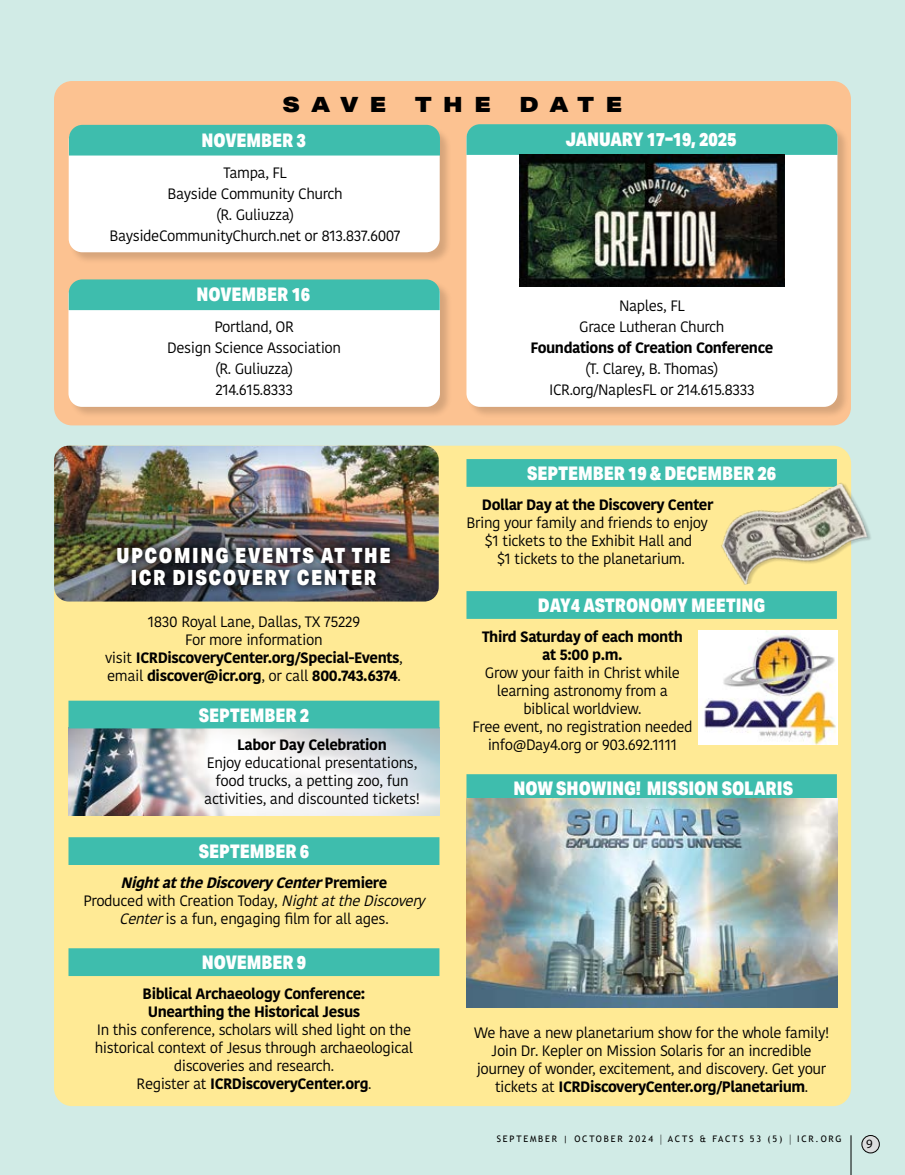
<style>
.page{position:relative;width:905px;height:1175px;background:#fff}
.page>*{position:absolute;margin:0;border:0;box-sizing:border-box;transform-origin:0 0}
.t1{font:900 21px/22.5px "Aktiv Grotesk Cd";letter-spacing:.075em;color:#fff;text-align:center}
.t2{font:900 21px "Aktiv Grotesk Ex";letter-spacing:.54em;color:#000}
.t3{font:900 18.75px "Aktiv Grotesk Cd";color:#fff}
.t4{font:15px/18px "Kohinoor Bangla";letter-spacing:-.03em;color:#000;text-align:center}
.t5{font:700 15px/18px "Kohinoor Bangla";letter-spacing:-.03em;color:#000;text-align:center}
.t6{font:12.75px "Myriad Pro";color:#000}
.t7{font:9px "Trebuchet MS";letter-spacing:.2em;color:#000}
.s1{font-weight:700}
.s2{font-weight:700;font-style:italic}
.s3{font-style:italic}
.s4{font-size:12.15px}
</style>
<div class="page">
<div style="left:0;top:0;width:904px;height:1174px;background:#d1ebe6"></div>
<div style="left:54px;top:446px;width:797px;height:660px;background:#ffea95;border-radius:18px"></div>
<img style="left:54px;top:446px;width:384px;height:155px">
<div style="left:54px;top:81px;width:796px;height:344px;background:#fcc291;border-radius:18px"></div>
<div style="left:466px;top:125px;width:383px;height:294px;background:#000;opacity:.15"></div>
<div style="left:466px;top:125px;width:371px;height:282px;background:#fff;border-radius:14px"></div>
<svg style="left:466px;top:124px;width:371px;height:31px;background:#3fb8a8"></svg>
<img style="left:519px;top:155px;width:266px;height:131px">
<img style="left:68px;top:728px;width:98px;height:87px">
<svg style="left:166px;top:728px;width:273px;height:87px;background:#e3e6e9"></svg>
<div style="left:68px;top:700px;width:371px;height:28px;background:#3ebdad"></div>
<div style="left:68px;top:837px;width:371px;height:28px;background:#3ebdad"></div>
<div style="left:68px;top:948px;width:371px;height:28px;background:#3ebdad"></div>
<div style="left:466px;top:459px;width:370px;height:28px;background:#3ebdad"></div>
<div style="left:466px;top:591px;width:370px;height:28px;background:#3ebdad"></div>
<div style="left:466px;top:774px;width:370px;height:28px;background:#3ebdad"></div>
<img style="left:698px;top:631px;width:139px;height:114px">
<img style="left:708px;top:476px;width:163px;height:113px">
<div style="left:861px;top:1135px;width:18px;height:17px;background:#dcddde;border-radius:50%"></div>
<div style="left:861px;top:1135px;width:18px;height:18px;border:1px solid #000;border-radius:50%"></div>
<hr style="left:850px;top:1135px;width:1px;height:39px;background:#000">
<div style="left:69px;top:126px;width:382px;height:138px;background:#000;opacity:.15"></div>
<div style="left:69px;top:126px;width:370px;height:126px;background:#fff;border-radius:14px"></div>
<div style="left:69px;top:125px;width:371px;height:30px;background:#3ebdad"></div>
<div style="left:68px;top:281px;width:384px;height:138px;background:#000;opacity:.15"></div>
<div style="left:68px;top:281px;width:372px;height:126px;background:#fff;border-radius:14px"></div>
<div style="left:69px;top:279px;width:370px;height:31px;background:#3ebdad"></div>
<img style="left:108px;top:537px;width:291px;height:58px">
<img style="left:466px;top:799px;width:371px;height:208px">
<h1 class="t2" style="left:283px;top:90px;width:105px">SAVE</h1>
<h1 class="t2" style="left:415px;top:90px;width:77px">THE</h1>
<h1 class="t2" style="left:519px;top:90px;width:104px">DATE</h1>
<p class="t3" style="left:201px;top:128px;width:106px">NOVEMBER 3</p>
<p class="t4" style="left:110px;top:161px;width:292px;line-height:21px">Tampa, FL<br>Bayside Community Church<br>(R. Guliuzza)<br>BaysideCommunityChurch.net or 813.837.6007</p>
<p class="t3" style="left:196px;top:283px;width:115px">NOVEMBER 16</p>
<p class="t4" style="left:167px;top:316px;width:175px;line-height:21px">Portland, OR<br>Design Science Association (R. Guliuzza)<br>214.615.8333</p>
<p class="t3" style="left:565px;top:127px;width:172px">JANUARY 17–19, 2025</p>
<p class="t4" style="left:579px;top:295px;width:147px;line-height:21px">Naples, FL<br>Grace Lutheran Church</p>
<p class="t5" style="left:530px;top:338px;width:244px">Foundations of Creation Conference</p>
<p class="t4" style="left:549px;top:358px;width:207px;line-height:21px">(T. Clarey, B. Thomas)<br>ICR.org/NaplesFL or 214.615.8333</p>
<h1 class="t1" style="left:117px;top:543px;width:275px">UPCOMING EVENTS AT THE<br>ICR DISCOVERY CENTER</h1>
<p class="t4" style="left:105px;top:612px;width:299px">1830 Royal Lane, Dallas, TX 75229<br>For more information<br>visit <span class="s1">ICRDiscoveryCenter.org/Special-Events</span>, email <span class="s1">discover@icr.org</span>, or call <span class="s1">800.743.6374</span>.</p>
<p class="t3" style="left:199px;top:703px;width:112px">SEPTEMBER 2</p>
<p class="t5" style="left:237px;top:735px;width:151px">Labor Day Celebration</p>
<p class="t4" style="left:204px;top:753px;width:217px">Enjoy educational presentations, food trucks, a petting zoo, fun activities, and discounted tickets!</p>
<p class="t3" style="left:199px;top:839px;width:112px">SEPTEMBER 6</p>
<p class="t4" style="left:83px;top:873px;width:348px"><span class="s2">NightattheDiscoveryCenter</span><span class="s1">P r e m i e r e<br></span>Produced with Creation Today, <span class="s3">NightattheDiscovery<br>Center</span>is a fun, engaging film for all ages.</p>
<p class="t3" style="left:202px;top:950px;width:106px">NOVEMBER 9</p>
<p class="t5" style="left:142px;top:984px;width:224px">Biblical Archaeology Conference:<br>Unearthing the Historical Jesus</p>
<p class="t4" style="left:95px;top:1020px;width:320px">In this conference, scholars will shed light on the historical context of Jesus through archaeological discoveries and research.<br>Register at <span class="s1">ICRDiscoveryCenter.org</span>.</p>
<p class="t3" style="left:527px;top:461px;width:250px">SEPTEMBER 19 &amp; DECEMBER 26</p>
<p class="t5" style="left:482px;top:495px;width:233px">Dollar Day at the Discovery Center</p>
<p class="t4" style="left:466px;top:513px;width:243px">Bring your family and friends to enjoy $1 tickets to the Exhibit Hall and<br>$1 tickets to the planetarium.</p>
<p class="t3" style="left:538px;top:593px;width:229px">DAY4 ASTRONOMY MEETING</p>
<p class="t5" style="left:482px;top:627px;width:202px">Third Saturday of each month at 5:00 p.m.</p>
<p class="t4" style="left:472px;top:663px;width:221px">Grow your faith in Christ while learning astronomy from a biblical worldview.<br>Free event, no registration needed info@Day4.org or 903.692.1111</p>
<p class="t3" style="left:513px;top:776px;width:281px">NOW SHOWING! MISSION SOLARIS</p>
<p class="t4" style="left:474px;top:1023px;width:357px">We have a new planetarium show for the whole family!<br>Join Dr. Kepler on Mission Solaris for an incredible journey of wonder, excitement, and discovery. Get your tickets at <span class="s1">ICRDiscoveryCenter.org/Planetarium</span>.</p>
<p class="t7" style="left:497px;top:1133px;width:346px">SEPTEMBER | OCTOBER 2024 <span class="s4">|</span> ACTS &amp; FACTS 53 (5) <span class="s4">|</span> ICR.ORG</p>
<p class="t6" style="left:866px;top:1136px;width:8px">9</p>
</div>
